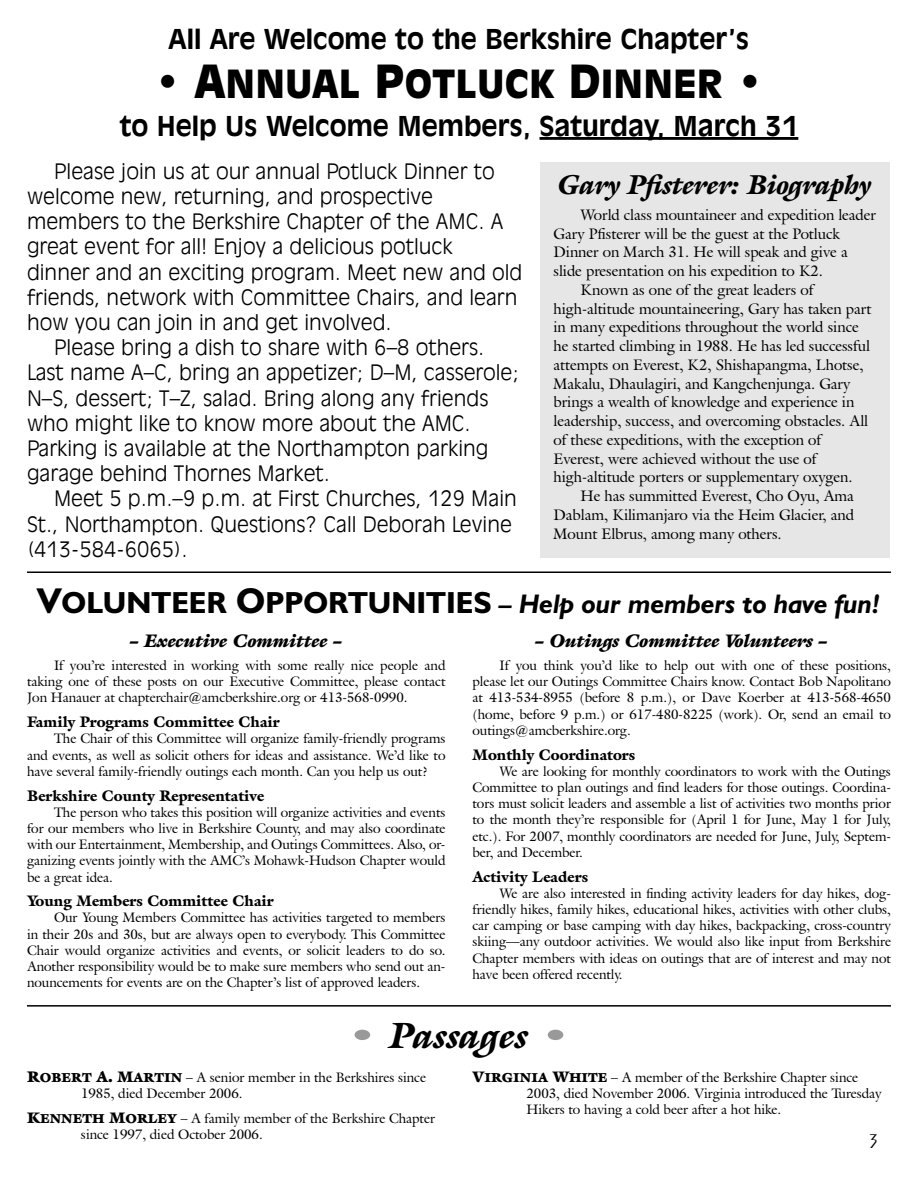
<style>
.page{position:relative;width:918px;height:1188px;background:#fff}
.page>*{position:absolute;margin:0;border:0;box-sizing:border-box;transform-origin:0 0}
.t1{font:900 38.25px "Incised 901 BT";color:#000}
.t2{font:italic 900 36px "Galliard IT Cby BT";letter-spacing:.02em;color:#000}
.t3{font:700 27px "Incised 901 BT";color:#000}
.t4{font:italic 700 27px "Humanist 521 BT";color:#000}
.t5{font:italic 900 27px "Galliard IT Cby BT";color:#000}
.t6{font:300 21px "Incised 901 BT";color:#000}
.t7{font:300 21px "Exotic 350 BT";color:#000}
.t8{font:italic 900 18px "Galliard IT Cby BT";color:#000}
.t9{font:15px "Galliard IT Cby BT";color:#000}
.t10{font:900 15px "Galliard IT Cby BT";color:#000}
.t11{font:13.5px/16.2px "Galliard IT Cby BT";color:#000;text-align:justify}
.s1{font-weight:700;font-size:45px}
.s2{font-size:45px}
.s3{font-style:normal;font-size:36px}
.s4{font-style:normal;font-size:30.6px}
.s5{color:#999}
.s6{font-weight:900;font-size:15px}
.s7{font-weight:900;font-size:12.75px}
</style>
<div class="page">
<hr style="left:27px;top:572px;width:864px;height:1px;background:#000">
<hr style="left:539px;top:137px;width:259px;height:3px;background:#000">
<div style="left:541px;top:162px;width:349px;height:396px;background:#e6e6e6"></div>
<hr style="left:27px;top:1005px;width:864px;height:2px;background:#000">
<h3 class="t3" style="left:169px;top:30px;width:582px">All Are Welcome to the Berkshire Chapter’s</h3>
<h1 class="t1" style="left:154px;top:71px;width:611px"><span class="s1">•</span> <span class="s2">A</span>NNUAL <span class="s2">P</span>OTLUCK <span class="s2">D</span>INNER <span class="s2">•</span></h1>
<h3 class="t3" style="left:120px;top:117px;width:680px">to Help Us Welcome Members, Saturday, March 31</h3>
<h3 class="t6" style="left:54px;top:164px;width:442px">Please join us at our annual Potluck Dinner to</h3>
<h3 class="t6" style="left:27px;top:189px;width:408px">welcome new, returning, and prospective</h3>
<h3 class="t6" style="left:27px;top:214px;width:478px">members to the Berkshire Chapter of the AMC. A</h3>
<h3 class="t6" style="left:27px;top:240px;width:427px">great event for all! Enjoy a delicious potluck</h3>
<h3 class="t6" style="left:27px;top:265px;width:497px">dinner and an exciting program. Meet new and old</h3>
<h3 class="t6" style="left:27px;top:290px;width:492px">friends, network with Committee Chairs, and learn</h3>
<h3 class="t6" style="left:27px;top:315px;width:366px">how you can join in and get involved.</h3>
<h3 class="t6" style="left:54px;top:340px;width:432px">Please bring a dish to share with 6–8 others.</h3>
<h3 class="t6" style="left:27px;top:366px;width:493px">Last name A–C, bring an appetizer; D–M, casserole;</h3>
<h3 class="t6" style="left:27px;top:391px;width:463px">N–S, dessert; T–Z, salad. Bring along any friends</h3>
<h3 class="t6" style="left:27px;top:416px;width:445px">who might like to know more about the AMC.</h3>
<h3 class="t6" style="left:27px;top:441px;width:463px">Parking is available at the Northampton parking</h3>
<h3 class="t6" style="left:27px;top:466px;width:305px">garage behind Thornes Market.</h3>
<h3 class="t6" style="left:54px;top:492px;width:464px">Meet 5 p.m.–9 p.m. at First Churches, 129 Main</h3>
<h3 class="t6" style="left:27px;top:517px;width:486px">St., Northampton. Questions? Call Deborah Levine</h3>
<h3 class="t6" style="left:27px;top:542px;width:162px">(413-584-6065).</h3>
<h3 class="t5" style="left:558px;top:175px;width:315px">Gary Pfisterer: Biography</h3>
<p class="t9" style="left:580px;top:209px;width:297px">World class mountaineer and expedition leader</p>
<p class="t9" style="left:554px;top:228px;width:288px">Gary Pfisterer will be the guest at the Potluck</p>
<p class="t9" style="left:554px;top:246px;width:296px">Dinner on March 31. He will speak and give a</p>
<p class="t9" style="left:554px;top:265px;width:271px">slide presentation on his expedition to K2.</p>
<p class="t9" style="left:580px;top:284px;width:234px">Known as one of the great leaders of</p>
<p class="t9" style="left:554px;top:303px;width:319px">high-altitude mountaineering, Gary has taken part</p>
<p class="t9" style="left:554px;top:321px;width:307px">in many expeditions throughout the world since</p>
<p class="t9" style="left:554px;top:340px;width:318px">he started climbing in 1988. He has led successful</p>
<p class="t9" style="left:554px;top:359px;width:312px">attempts on Everest, K2, Shishapangma, Lhotse,</p>
<p class="t9" style="left:554px;top:378px;width:298px">Makalu, Dhaulagiri, and Kangchenjunga. Gary</p>
<p class="t9" style="left:554px;top:396px;width:302px">brings a wealth of knowledge and experience in</p>
<p class="t9" style="left:554px;top:415px;width:316px">leadership, success, and overcoming obstacles. All</p>
<p class="t9" style="left:554px;top:434px;width:269px">of these expeditions, with the exception of</p>
<p class="t9" style="left:554px;top:453px;width:265px">Everest, were achieved without the use of</p>
<p class="t9" style="left:554px;top:471px;width:301px">high-altitude porters or supplementary oxygen.</p>
<p class="t9" style="left:580px;top:490px;width:275px">He has summitted Everest, Cho Oyu, Ama</p>
<p class="t9" style="left:554px;top:509px;width:302px">Dablam, Kilimanjaro via the Heim Glacier, and</p>
<p class="t9" style="left:554px;top:528px;width:230px">Mount Elbrus, among many others.</p>
<h3 class="t4" style="left:37px;top:594px;width:845px"><span class="s3">V</span><span class="s4">OLUNTEER</span> <span class="s3">O</span><span class="s4">PPORTUNITIES</span> – Help our members to have fun!</h3>
<h3 class="t8" style="left:130px;top:634px;width:214px">– Executive Committee –</h3>
<p class="t11" style="left:27px;top:658px;width:420px;text-indent:27px">If you’re interested in working with some really nice people and taking one of these posts on our Executive Committee, please contact Jon Hanauer at chapterchair@amcberkshire.org or 413-568-0990.</p>
<p class="t10" style="left:27px;top:715px;width:254px">Family Programs Committee Chair</p>
<p class="t11" style="left:27px;top:732px;width:420px;text-indent:27px">The Chair of this Committee will organize family-friendly programs and events, as well as solicit others for ideas and assistance. We’d like to have several family-friendly outings each month. Can you help us out?</p>
<p class="t10" style="left:27px;top:788px;width:239px">Berkshire County Representative</p>
<p class="t11" style="left:27px;top:805px;width:420px;text-indent:27px">The person who takes this position will organize activities and events for our members who live in Berkshire County, and may also coordinate with our Entertainment, Membership, and Outings Committees. Also, or&shy;ganizing events jointly with the AMC’s Mohawk-Hudson Chapter would be a great idea.</p>
<p class="t10" style="left:27px;top:894px;width:248px">Young Members Committee Chair</p>
<p class="t11" style="left:27px;top:911px;width:420px;text-indent:27px">Our Young Members Committee has activities targeted to members in their 20s and 30s, but are always open to everybody. This Committee Chair would organize activities and events, or solicit leaders to do so.<br>Another responsibility would be to make sure members who send out an&shy;nouncements for events are on the Chapter’s list of approved leaders.</p>
<h3 class="t8" style="left:536px;top:634px;width:294px">– Outings Committee Volunteers –</h3>
<p class="t11" style="left:472px;top:658px;width:420px;text-indent:27px">If you think you’d like to help out with one of these positions, please let our Outings Committee Chairs know. Contact Bob Napolitano at 413-534-8955 (before 8 p.m.), or Dave Koerber at 413-568-4650 (home, before 9 p.m.) or 617-480-8225 (work). Or, send an email to outings@amcberkshire.org.</p>
<p class="t10" style="left:472px;top:747px;width:164px">Monthly Coordinators</p>
<p class="t11" style="left:472px;top:764px;width:420px;text-indent:27px">We are looking for monthly coordinators to work with the Outings Committee to plan outings and find leaders for those outings. Coordina&shy;tors must solicit leaders and assemble a list of activities two months prior to the month they’re responsible for (April 1 for June, May 1 for July, etc.). For 2007, monthly coordinators are needed for June, July, Septem&shy;ber, and December.</p>
<p class="t10" style="left:472px;top:869px;width:117px">Activity Leaders</p>
<p class="t11" style="left:472px;top:886px;width:420px;text-indent:27px">We are also interested in finding activity leaders for day hikes, dog&shy;friendly hikes, family hikes, educational hikes, activities with other clubs, car camping or base camping with day hikes, backpacking, cross-country skiing—any outdoor activities. We would also like input from Berkshire Chapter members with ideas on outings that are of interest and may not have been offered recently.</p>
<h2 class="t2" style="left:346px;top:1023px;width:227px"><span class="s5">•</span> Passages <span class="s5">•</span></h2>
<p class="t11" style="left:81px;top:1070px;width:347px;text-indent:-54px"><span class="s6">R</span><span class="s7">OBERT</span> <span class="s6">A. M</span><span class="s7">ARTIN</span> – A senior member in the Berkshires since<br>1985, died December 2006.</p>
<p class="t11" style="left:81px;top:1111px;width:356px;text-indent:-54px"><span class="s6">K</span><span class="s7">ENNETH</span> <span class="s6">M</span><span class="s7">ORLEY</span> – A family member of the Berkshire Chapter since 1997, died October 2006.</p>
<p class="t11" style="left:527px;top:1070px;width:357px;text-align:left;text-indent:-54px"><span class="s6">V</span><span class="s7">IRGINIA</span> <span class="s6">W</span><span class="s7">HITE</span> – A member of the Berkshire Chapter since<br>2003, died November 2006. Virginia introduced the Turesday<br>Hikers to having a cold beer after a hot hike.</p>
<h3 class="t7" style="left:870px;top:1133px;width:9px">3</h3>
</div>
